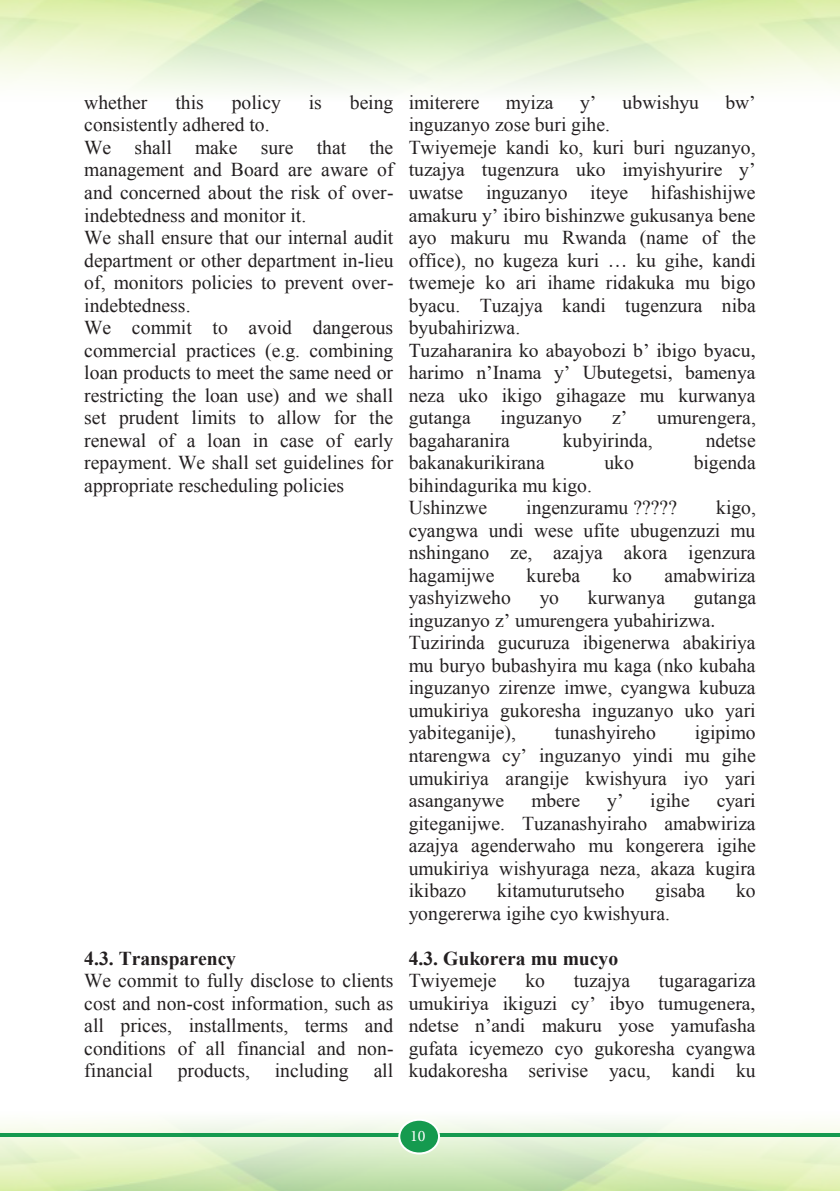
<style>
.page{position:relative;width:840px;height:1191px;background:#fff}
.page>*{position:absolute;margin:0;border:0;box-sizing:border-box;transform-origin:0 0}
.t1{font:19.6px/22.4px "Times New Roman";color:#231f20;text-align:justify}
.t2{font:700 19.6px/22.4px "Times New Roman";color:#231f20}
.t3{font:16px "Minion Pro";color:#fff}
.s1{font-weight:400}
</style>
<div class="page">
<hr style="left:0;top:1133px;width:839px;height:4px;background:#159a4f">
<div style="left:399px;top:1119px;width:40px;height:34px;background:#159a4f;border-radius:50%"></div>
<div style="left:398px;top:1118px;width:42px;height:36px;border:2px solid #fff;border-radius:50%"></div>
<p class="t1" style="left:84px;top:91px;width:65px">whether</p>
<p class="t1" style="left:175px;top:91px;width:30px">this</p>
<p class="t1" style="left:232px;top:91px;width:51px">policy</p>
<p class="t1" style="left:308px;top:91px;width:15px">is</p>
<p class="t1" style="left:349px;top:91px;width:45px">being</p>
<p class="t1" style="left:84px;top:113px;width:187px">consistently adhered to.</p>
<p class="t1" style="left:59px;top:136px;width:335px">d) We shall make sure that the</p>
<p class="t1" style="left:84px;top:158px;width:311px">management and Board are aware of</p>
<p class="t1" style="left:84px;top:181px;width:311px">and concerned about the risk of over-</p>
<p class="t1" style="left:84px;top:203px;width:223px">indebtedness and monitor it.</p>
<p class="t1" style="left:59px;top:226px;width:335px">e) We shall ensure that our internal audit</p>
<p class="t1" style="left:84px;top:248px;width:310px">department or other department in-lieu</p>
<p class="t1" style="left:84px;top:271px;width:311px">of, monitors policies to prevent over-</p>
<p class="t1" style="left:84px;top:293px;width:108px">indebtedness.</p>
<p class="t1" style="left:59px;top:316px;width:335px">f) We commit to avoid dangerous</p>
<p class="t1" style="left:84px;top:339px;width:310px">commercial practices (e.g. combining</p>
<p class="t1" style="left:84px;top:361px;width:310px">loan products to meet the same need or</p>
<p class="t1" style="left:84px;top:383px;width:310px">restricting the loan use) and we shall</p>
<p class="t1" style="left:84px;top:406px;width:310px">set prudent limits to allow for the</p>
<p class="t1" style="left:84px;top:428px;width:310px">renewal of a loan in case of early</p>
<p class="t1" style="left:84px;top:451px;width:310px">repayment. We shall set guidelines for</p>
<p class="t1" style="left:84px;top:474px;width:261px">appropriate rescheduling policies</p>
<p class="t1" style="left:408px;top:91px;width:72px">imiterere</p>
<p class="t1" style="left:505px;top:91px;width:49px">myiza</p>
<p class="t1" style="left:579px;top:91px;width:18px">y’</p>
<p class="t1" style="left:622px;top:91px;width:78px">ubwishyu</p>
<p class="t1" style="left:725px;top:91px;width:32px">bw’</p>
<p class="t1" style="left:408px;top:113px;width:203px">inguzanyo zose buri gihe.</p>
<p class="t1" style="left:383px;top:136px;width:373px">c) Twiyemeje kandi ko, kuri buri nguzanyo,</p>
<p class="t1" style="left:408px;top:158px;width:348px">tuzajya tugenzura uko imyishyurire y’</p>
<p class="t1" style="left:408px;top:181px;width:348px">uwatse inguzanyo iteye hifashishijwe</p>
<p class="t1" style="left:408px;top:203px;width:348px">amakuru y’ ibiro bishinzwe gukusanya bene</p>
<p class="t1" style="left:408px;top:226px;width:348px">ayo makuru mu Rwanda (name of the</p>
<p class="t1" style="left:408px;top:248px;width:349px">office), no kugeza kuri … ku gihe, kandi</p>
<p class="t1" style="left:408px;top:271px;width:348px">twemeje ko ari ihame ridakuka mu bigo</p>
<p class="t1" style="left:408px;top:293px;width:348px">byacu. Tuzajya kandi tugenzura niba</p>
<p class="t1" style="left:408px;top:316px;width:113px">byubahirizwa.</p>
<p class="t1" style="left:383px;top:339px;width:373px">d) Tuzaharanira ko abayobozi b’ ibigo byacu,</p>
<p class="t1" style="left:408px;top:361px;width:348px">harimo n’Inama y’ Ubutegetsi, bamenya</p>
<p class="t1" style="left:408px;top:383px;width:348px">neza uko ikigo gihagaze mu kurwanya</p>
<p class="t1" style="left:408px;top:406px;width:64px">gutanga</p>
<p class="t1" style="left:500px;top:406px;width:83px">inguzanyo</p>
<p class="t1" style="left:611px;top:406px;width:17px">z’</p>
<p class="t1" style="left:656px;top:406px;width:100px">umurengera,</p>
<p class="t1" style="left:408px;top:428px;width:103px">bagaharanira</p>
<p class="t1" style="left:562px;top:428px;width:91px">kubyirinda,</p>
<p class="t1" style="left:705px;top:428px;width:51px">ndetse</p>
<p class="t1" style="left:408px;top:451px;width:137px">bakanakurikirana</p>
<p class="t1" style="left:604px;top:451px;width:31px">uko</p>
<p class="t1" style="left:693px;top:451px;width:64px">bigenda</p>
<p class="t1" style="left:383px;top:474px;width:210px;text-indent:25px">bihindagurika mu kigo. e) Ushinzwe</p>
<p class="t1" style="left:408px;top:496px;width:348px;text-indent:307px">kigo, cyangwa undi wese ufite ubugenzuzi mu nshingano ze, azajya akora igenzura hagamijwe</p>
<p class="t1" style="left:526px;top:496px;width:152px">ingenzuramu ?????</p>
<p class="t1" style="left:526px;top:564px;width:55px">kureba</p>
<p class="t1" style="left:612px;top:564px;width:21px">ko</p>
<p class="t1" style="left:664px;top:564px;width:93px">amabwiriza</p>
<p class="t1" style="left:408px;top:586px;width:104px">yashyizweho</p>
<p class="t1" style="left:539px;top:586px;width:21px">yo</p>
<p class="t1" style="left:587px;top:586px;width:79px">kurwanya</p>
<p class="t1" style="left:693px;top:586px;width:64px">gutanga</p>
<p class="t1" style="left:408px;top:608px;width:308px">inguzanyo z’ umurengera yubahirizwa.</p>
<p class="t1" style="left:383px;top:631px;width:373px">f) Tuzirinda gucuruza ibigenerwa abakiriya</p>
<p class="t1" style="left:408px;top:654px;width:348px">mu buryo bubashyira mu kaga (nko kubaha</p>
<p class="t1" style="left:408px;top:676px;width:348px">inguzanyo zirenze imwe, cyangwa kubuza</p>
<p class="t1" style="left:408px;top:699px;width:348px">umukiriya gukoresha inguzanyo uko yari</p>
<p class="t1" style="left:408px;top:721px;width:109px">yabiteganije),</p>
<p class="t1" style="left:554px;top:721px;width:103px">tunashyireho</p>
<p class="t1" style="left:408px;top:721px;width:348px;text-indent:286px">igipimo ntarengwa cy’ inguzanyo yindi mu gihe umukiriya arangije kwishyura iyo yari asanganywe</p>
<p class="t1" style="left:408px;top:788px;width:348px;text-indent:308px">cyari giteganijwe. Tuzanashyiraho amabwiriza azajya agenderwaho mu kongerera igihe umukiriya wishyuraga neza, akaza kugira ikibazo</p>
<p class="t1" style="left:531px;top:788px;width:50px">mbere</p>
<p class="t1" style="left:607px;top:788px;width:18px">y’</p>
<p class="t1" style="left:650px;top:788px;width:41px">igihe</p>
<p class="t1" style="left:497px;top:879px;width:129px">kitamuturutseho</p>
<p class="t1" style="left:655px;top:879px;width:51px">gisaba</p>
<p class="t1" style="left:735px;top:879px;width:21px">ko</p>
<p class="t1" style="left:408px;top:901px;width:263px">yongererwa igihe cyo kwishyura.</p>
<p class="t2" style="left:383px;top:946px;width:236px;text-indent:25px">4.3. Gukorera mu mucyo <span class="s1">a) Twiyemeje</span></p>
<p class="t2" style="left:84px;top:946px;width:153px">4.3. Transparency</p>
<p class="t1" style="left:59px;top:969px;width:336px">a) We commit to fully disclose to clients</p>
<p class="t1" style="left:84px;top:991px;width:310px">cost and non-cost information, such as</p>
<p class="t1" style="left:84px;top:1014px;width:310px">all prices, installments, terms and</p>
<p class="t1" style="left:84px;top:1036px;width:311px">conditions of all financial and non-</p>
<p class="t1" style="left:84px;top:1059px;width:70px">financial</p>
<p class="t1" style="left:178px;top:1059px;width:74px">products,</p>
<p class="t1" style="left:274px;top:1059px;width:76px">including</p>
<p class="t1" style="left:373px;top:1059px;width:21px">all</p>
<p class="t1" style="left:525px;top:969px;width:21px">ko</p>
<p class="t1" style="left:573px;top:969px;width:58px">tuzajya</p>
<p class="t1" style="left:408px;top:969px;width:348px;text-indent:250px">tugaragariza umukiriya ikiguzi cy’ ibyo tumugenera, ndetse n’andi makuru yose yamufasha gufata icyemezo cyo gukoresha cyangwa kudakoresha serivise yacu, kandi ku</p>
<p class="t3" style="left:410px;top:1124px;width:17px">10</p>
</div>
